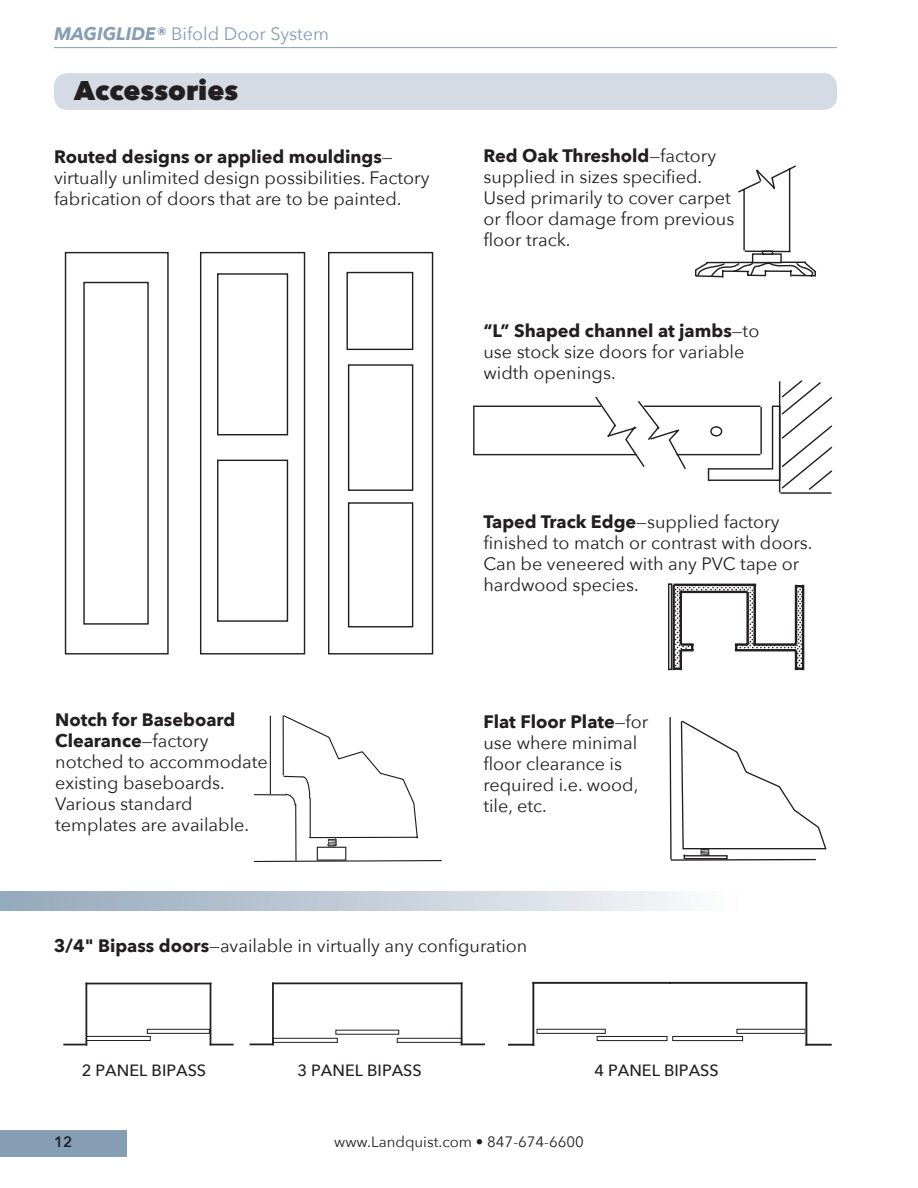
<style>
.page{position:relative;width:918px;height:1188px;background:#fff}
.page>*{position:absolute;margin:0;border:0;box-sizing:border-box;transform-origin:0 0}
.t1{font:800 27px "Avenir Next";color:#231f20}
.t2{font:18px/21px "Avenir Next";color:#231f20}
.t3{font:18px "Avenir Next";color:#859eb3}
.t4{font:500 16.2px "Avenir Next";color:#231f20}
.t5{font:15px "Avenir Next";color:#231f20}
.t6{font:600 15px "Avenir Next";color:#231f20}
.s1{font-weight:700;font-style:italic}
.s2{font-weight:700}
</style>
<div class="page">
<div style="left:0;top:1130px;width:127px;height:27px;background:#859eb3"></div>
<hr style="left:54px;top:47px;width:783px;height:1px;background:#859eb3">
<div style="left:0;top:891px;width:837px;height:19px;background:linear-gradient(to right,#92a6ba,#fff)"></div>
<div style="left:328px;top:252px;width:105px;height:403px;border:1px solid #231f20"></div>
<div style="left:200px;top:252px;width:105px;height:403px;border:1px solid #231f20"></div>
<div style="left:65px;top:252px;width:104px;height:403px;border:1px solid #231f20"></div>
<div style="left:83px;top:282px;width:66px;height:343px;border:1px solid #231f20"></div>
<div style="left:217px;top:273px;width:71px;height:162px;border:1px solid #231f20"></div>
<div style="left:217px;top:460px;width:71px;height:162px;border:1px solid #231f20"></div>
<div style="left:346px;top:272px;width:67px;height:78px;border:1px solid #231f20"></div>
<div style="left:348px;top:364px;width:65px;height:127px;border:1px solid #231f20"></div>
<div style="left:348px;top:502px;width:65px;height:125px;border:1px solid #231f20"></div>
<div style="left:752px;top:253px;width:30px;height:10px;border:1px solid #231f20"></div>
<div style="left:762px;top:250px;width:11px;height:5px;border:1px solid #231f20"></div>
<svg style="left:738px;top:165px;width:58px;height:89px"></svg>
<svg style="left:695px;top:261px;width:121px;height:17px"></svg>
<hr style="left:780px;top:492px;width:52px;height:2px;background:#231f20">
<hr style="left:779px;top:381px;width:1px;height:111px;background:#231f20">
<hr style="left:708px;top:480px;width:72px;height:1px;background:#231f20">
<hr style="left:708px;top:468px;width:64px;height:2px;background:#231f20">
<hr style="left:677px;top:454px;width:83px;height:1px;background:#231f20">
<hr style="left:760px;top:407px;width:2px;height:47px;background:#231f20">
<hr style="left:644px;top:406px;width:116px;height:1px;background:#231f20">
<hr style="left:473px;top:454px;width:164px;height:1px;background:#231f20">
<hr style="left:473px;top:407px;width:2px;height:47px;background:#231f20">
<hr style="left:473px;top:406px;width:128px;height:1px;background:#231f20">
<div style="left:710px;top:426px;width:12px;height:10px;border:1px solid #231f20;border-radius:50%"></div>
<svg style="left:594px;top:396px;width:93px;height:73px"></svg>
<svg style="left:772px;top:380px;width:61px;height:111px"></svg>
<svg style="left:669px;top:717px;width:158px;height:144px"></svg>
<svg style="left:668px;top:583px;width:137px;height:88px"></svg>
<svg style="left:254px;top:715px;width:188px;height:147px"></svg>
<div style="left:54px;top:73px;width:783px;height:37px;background:#d4dbe4;border-radius:13px"></div>
<hr style="left:86px;top:983px;width:125px;height:1px;background:#231f20">
<hr style="left:85px;top:984px;width:2px;height:61px;background:#231f20">
<hr style="left:210px;top:984px;width:1px;height:61px;background:#231f20">
<svg style="left:64px;top:1044px;width:21px;height:1px"></svg>
<svg style="left:211px;top:1044px;width:22px;height:1px"></svg>
<div style="left:86px;top:1036px;width:65px;height:5px;border:1px solid #231f20"></div>
<div style="left:147px;top:1029px;width:63px;height:5px;border:1px solid #231f20"></div>
<div style="left:273px;top:1038px;width:65px;height:5px;border:1px solid #231f20"></div>
<div style="left:397px;top:1038px;width:65px;height:5px;border:1px solid #231f20"></div>
<hr style="left:273px;top:982px;width:189px;height:2px;background:#231f20">
<hr style="left:272px;top:983px;width:2px;height:61px;background:#231f20">
<hr style="left:461px;top:983px;width:2px;height:61px;background:#231f20">
<svg style="left:250px;top:1044px;width:23px;height:1px"></svg>
<svg style="left:462px;top:1044px;width:22px;height:1px"></svg>
<div style="left:335px;top:1030px;width:64px;height:5px;border:1px solid #231f20"></div>
<hr style="left:533px;top:982px;width:137px;height:2px;background:#231f20">
<hr style="left:532px;top:983px;width:2px;height:62px;background:#231f20">
<hr style="left:509px;top:1044px;width:24px;height:2px;background:#231f20">
<div style="left:597px;top:1036px;width:71px;height:5px;border:1px solid #231f20"></div>
<div style="left:537px;top:1029px;width:69px;height:5px;border:1px solid #231f20"></div>
<hr style="left:670px;top:982px;width:136px;height:2px;background:#231f20">
<hr style="left:805px;top:983px;width:2px;height:62px;background:#231f20">
<hr style="left:806px;top:1044px;width:25px;height:2px;background:#231f20">
<div style="left:672px;top:1036px;width:71px;height:5px;border:1px solid #231f20"></div>
<div style="left:736px;top:1029px;width:70px;height:5px;border:1px solid #231f20"></div>
<p class="t3" style="left:54px;top:19px;width:277px"><span class="s1">MAGIGLIDE®</span> Bifold Door System</p>
<h1 class="t1" style="left:74px;top:74px;width:166px">Accessories</h1>
<p class="t2" style="left:54px;top:145px;width:377px"><span class="s2">Routed designs or applied mouldings</span>— virtually unlimited design possibilities. Factory fabrication of doors that are to be painted.</p>
<p class="t2" style="left:483px;top:145px;width:252px"><span class="s2">Red Oak Threshold</span>—factory supplied in sizes specified.<br>Used primarily to cover carpet or floor damage from previous floor track.</p>
<p class="t2" style="left:483px;top:320px;width:277px"><span class="s2">“L” Shaped channel at jambs</span>—to use stock size doors for variable width openings.</p>
<p class="t2" style="left:55px;top:709px;width:214px"><span class="s2">Notch for Baseboard<br>Clearance</span>—factory notched to accommodate existing baseboards.<br>Various standard templates are available.</p>
<p class="t2" style="left:483px;top:511px;width:331px"><span class="s2">Taped Track Edge</span>—supplied factory finished to match or contrast with doors.<br>Can be veneered with any PVC tape or hardwood species.</p>
<p class="t2" style="left:483px;top:710px;width:166px"><span class="s2">Flat Floor Plate</span>—for use where minimal floor clearance is required i.e. wood, tile, etc.</p>
<p class="t2" style="left:54px;top:935px;width:475px"><span class="s2">3/4" Bipass doors</span>—available in virtually any configuration</p>
<p class="t4" style="left:82px;top:1057px;width:126px">2 PANEL BIPASS</p>
<p class="t4" style="left:297px;top:1057px;width:126px">3 PANEL BIPASS</p>
<p class="t4" style="left:594px;top:1057px;width:126px">4 PANEL BIPASS</p>
<p class="t6" style="left:54px;top:1129px;width:20px">12</p>
<p class="t5" style="left:334px;top:1129px;width:251px">www.Landquist.com • 847-674-6600</p>
</div>
